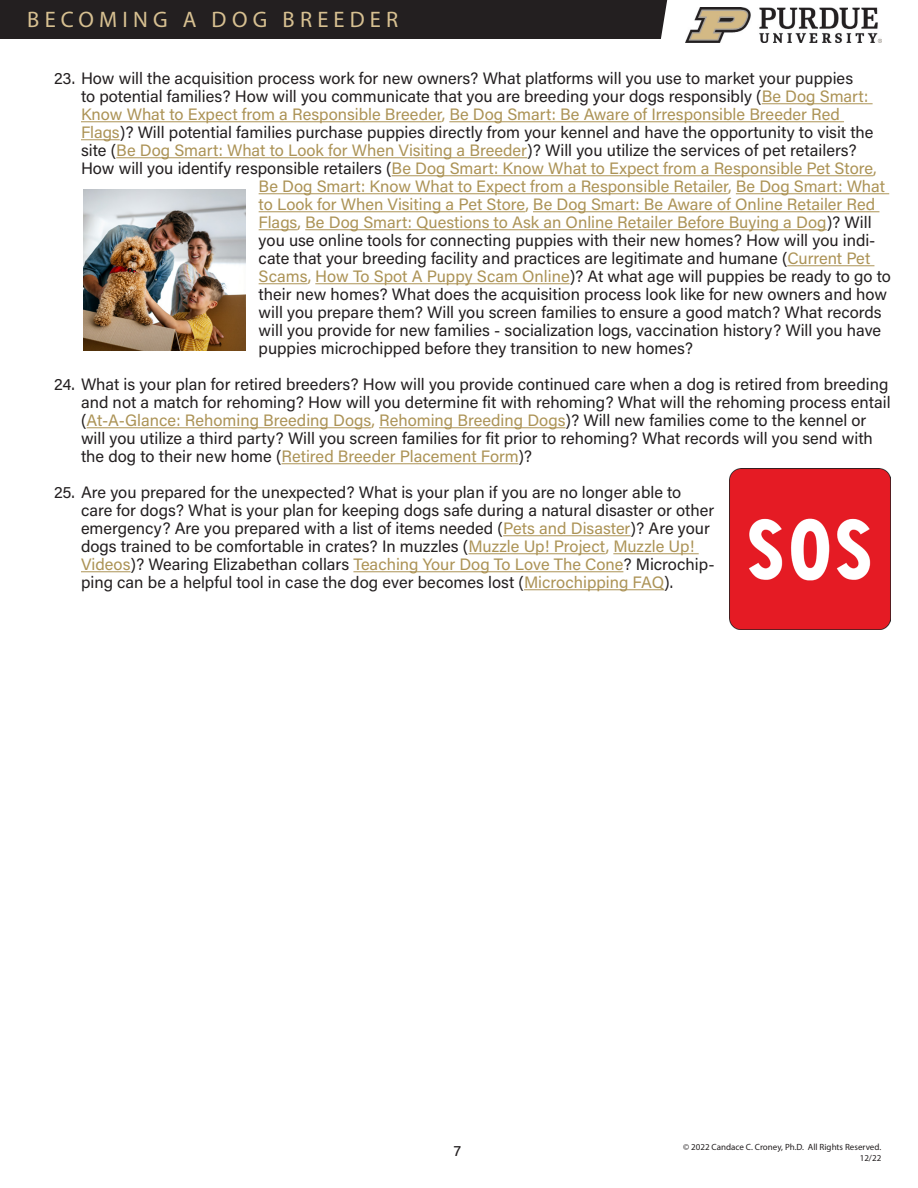
<style>
.page{position:relative;width:918px;height:1188px;background:#fff}
.page>*{position:absolute;margin:0;border:0;box-sizing:border-box;transform-origin:0 0}
.t1{font:22.5px "Myriad Pro";letter-spacing:.235em;color:#d7c091}
.t2{font:16.5px/18px "Acumin Pro";color:#231f20}
.t3{font:16.5px "Acumin Pro";color:#ac9356}
.t4{font:500 15px "Acumin Pro";color:#231f20}
.t5{font:9px/10.8px "Myriad Pro";color:#231f20;text-align:right}
.s1{color:#ac9356}
.s2{color:#231f20}
</style>
<div class="page">
<div style="left:0;top:0;width:668px;height:39px;background:#231f20"></div>
<img style="left:686px;top:8px;width:195px;height:35px">
<hr style="left:762px;top:103px;width:111px;height:1px;background:#ac9356">
<hr style="left:81px;top:121px;width:361px;height:1px;background:#ac9356">
<hr style="left:449px;top:121px;width:395px;height:1px;background:#ac9356">
<hr style="left:81px;top:139px;width:39px;height:1px;background:#ac9356">
<hr style="left:116px;top:157px;width:411px;height:1px;background:#ac9356">
<hr style="left:392px;top:175px;width:481px;height:1px;background:#ac9356">
<hr style="left:259px;top:193px;width:469px;height:1px;background:#ac9356">
<hr style="left:736px;top:193px;width:153px;height:1px;background:#ac9356">
<hr style="left:259px;top:211px;width:266px;height:1px;background:#ac9356">
<hr style="left:533px;top:211px;width:346px;height:1px;background:#ac9356">
<hr style="left:259px;top:229px;width:39px;height:1px;background:#ac9356">
<hr style="left:305px;top:229px;width:522px;height:1px;background:#ac9356">
<hr style="left:787px;top:265px;width:87px;height:1px;background:#ac9356">
<hr style="left:259px;top:283px;width:49px;height:1px;background:#ac9356">
<hr style="left:315px;top:283px;width:255px;height:1px;background:#ac9356">
<hr style="left:87px;top:427px;width:284px;height:1px;background:#ac9356">
<hr style="left:379px;top:427px;width:187px;height:1px;background:#ac9356">
<hr style="left:282px;top:463px;width:236px;height:1px;background:#ac9356">
<hr style="left:503px;top:535px;width:128px;height:1px;background:#ac9356">
<hr style="left:468px;top:553px;width:138px;height:1px;background:#ac9356">
<hr style="left:613px;top:553px;width:86px;height:1px;background:#ac9356">
<hr style="left:81px;top:571px;width:50px;height:1px;background:#ac9356">
<hr style="left:353px;top:571px;width:270px;height:1px;background:#ac9356">
<hr style="left:524px;top:589px;width:140px;height:1px;background:#ac9356">
<img style="left:83px;top:189px;width:162px;height:162px">
<img style="left:729px;top:468px;width:162px;height:162px">
<h1 class="t1" style="left:27px;top:6px;width:372px">BECOMING A DOG BREEDER</h1>
<p class="t2" style="left:54px;top:69px;width:801px">23. How will the acquisition process work for new owners? What platforms will you use to market your puppies</p>
<p class="t2" style="left:81px;top:87px;width:789px">to potential families? How will you communicate that you are breeding your dogs responsibly (<span class="s1">Be Dog Smart:</span></p>
<p class="t3" style="left:81px;top:103px;width:760px">Know What to Expect from a Responsible Breeder, Be Dog Smart: Be Aware of Irresponsible Breeder Red</p>
<p class="t2" style="left:81px;top:123px;width:794px"><span class="s1">Flags</span>)? Will potential families purchase puppies directly from your kennel and have the opportunity to visit the</p>
<p class="t2" style="left:81px;top:141px;width:777px">site (<span class="s1">Be Dog Smart: What to Look for When Visiting a Breeder</span>)? Will you utilize the services of pet retailers?</p>
<p class="t3" style="left:81px;top:157px;width:797px"><span class="s2">How will you identify responsible retailers (</span>Be Dog Smart: Know What to Expect from a Responsible Pet Store,</p>
<p class="t3" style="left:259px;top:175px;width:628px">Be Dog Smart: Know What to Expect from a Responsible Retailer, Be Dog Smart: What</p>
<p class="t3" style="left:259px;top:193px;width:618px">to Look for When Visiting a Pet Store, Be Dog Smart: Be Aware of Online Retailer Red</p>
<p class="t3" style="left:259px;top:211px;width:614px">Flags, Be Dog Smart: Questions to Ask an Online Retailer Before Buying a Dog<span class="s2">)? Will</span></p>
<p class="t2" style="left:259px;top:231px;width:618px">you use online tools for connecting puppies with their new homes? How will you indi-</p>
<p class="t2" style="left:259px;top:249px;width:613px">cate that your breeding facility and practices are legitimate and humane (<span class="s1">Current Pet</span></p>
<p class="t2" style="left:259px;top:267px;width:634px"><span class="s1">Scams, How To Spot A Puppy Scam Online</span>)? At what age will puppies be ready to go to</p>
<p class="t2" style="left:259px;top:285px;width:630px">their new homes? What does the acquisition process look like for new owners and how</p>
<p class="t2" style="left:259px;top:303px;width:625px">will you prepare them? Will you screen families to ensure a good match? What records</p>
<p class="t2" style="left:259px;top:321px;width:624px">will you provide for new families - socialization logs, vaccination history? Will you have</p>
<p class="t2" style="left:259px;top:339px;width:436px">puppies microchipped before they transition to new homes?</p>
<p class="t2" style="left:81px;top:375px;width:811px;text-indent:-27px">24. What is your plan for retired breeders? How will you provide continued care when a dog is retired from breeding and not a match for rehoming? How will you determine fit with rehoming? What will the rehoming process entail (<span class="s1">At-A-Glance: Rehoming Breeding Dogs, Rehoming Breeding Dogs</span>)? Will new families come to the kennel or will you utilize a third party? Will you screen families for fit prior to rehoming? What records will you send with the dog to their new home (<span class="s1">Retired Breeder Placement Form</span>)?</p>
<p class="t2" style="left:81px;top:483px;width:635px;text-indent:-27px">25. Are you prepared for the unexpected? What is your plan if you are no longer able to care for dogs? What is your plan for keeping dogs safe during a natural disaster or other emergency? Are you prepared with a list of items needed (<span class="s1">Pets and Disaster</span>)? Are your dogs trained to be comfortable in crates? In muzzles (<span class="s1">Muzzle Up! Project, Muzzle Up!<br>Videos</span>)? Wearing Elizabethan collars <span class="s1">Teaching Your Dog To Love The Cone</span>? Microchip&shy;ping can be a helpful tool in case the dog ever becomes lost (<span class="s1">Microchipping FAQ</span>).</p>
<p class="t4" style="left:454px;top:1141px;width:9px">7</p>
<p class="t5" style="left:683px;top:1142px;width:200px">© 2022 Candace C. Croney, Ph.D. All Rights Reserved.<br>12/22</p>
</div>
